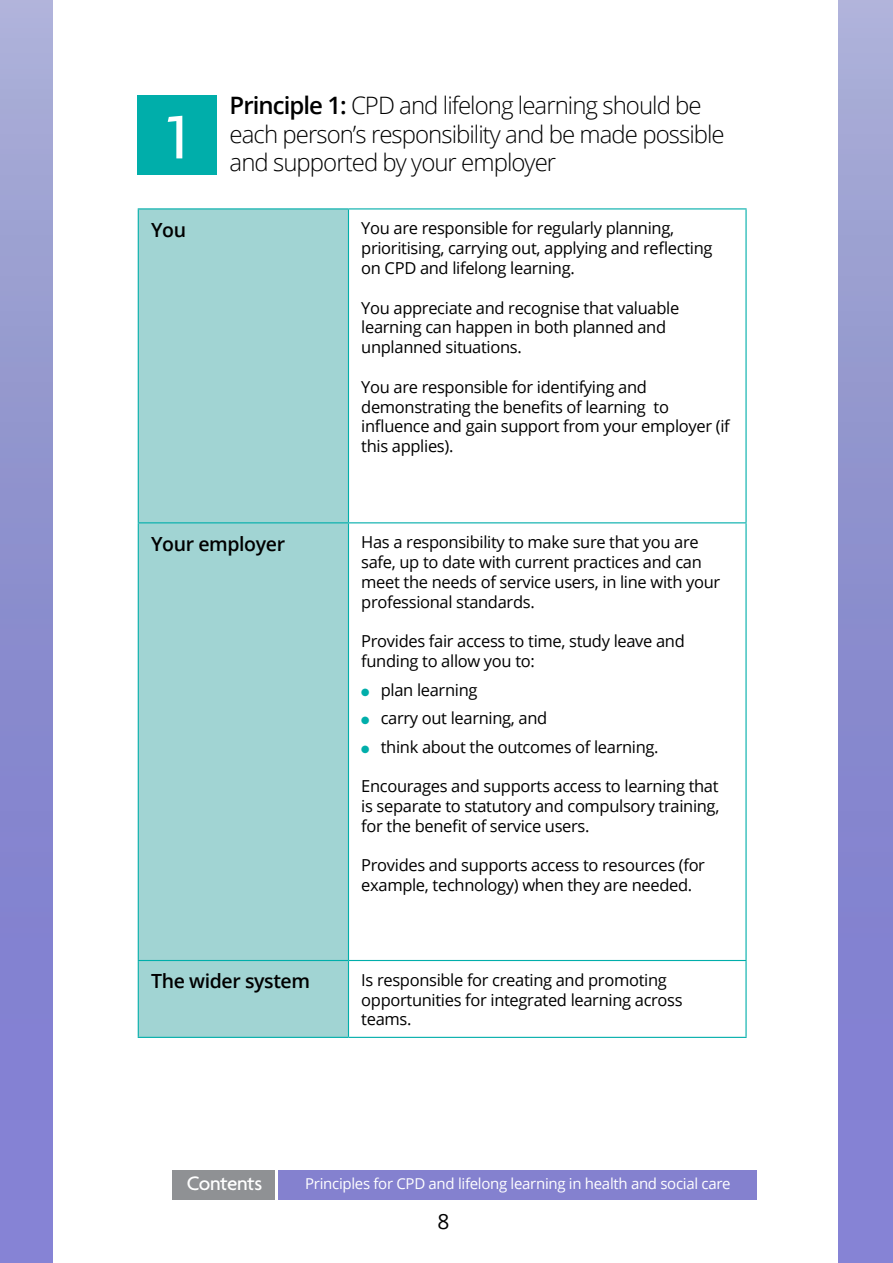
<style>
.page{position:relative;width:893px;height:1263px;background:#fff}
.page>*{position:absolute;margin:0;border:0;box-sizing:border-box;transform-origin:0 0}
.t1{font:500 65.7px "Agenda";color:#fff}
.t2{font:300 24px/28.5px "Open Sans";letter-spacing:-.04em;color:#000}
.t3{font:500 21px "Agenda";letter-spacing:-.02em;color:#fff}
.t4{font:21px "Open Sans";color:#000}
.t5{font:600 19.5px "Open Sans";letter-spacing:-.02em;color:#000}
.t6{font:16.5px/19.8px "Open Sans";letter-spacing:-.02em;color:#000}
.t7{font:15px "Open Sans";letter-spacing:-.02em;color:#fff}
.s1{font-weight:600}
.s2{color:#00aeaa}
</style>
<div class="page">
<div style="left:138px;top:96px;width:79px;height:79px;background:#00aeaa"></div>
<div style="left:139px;top:209px;width:209px;height:828px;background:#a1d4d3"></div>
<hr style="left:138px;top:208px;width:210px;height:1px;background:#00aeaa">
<hr style="left:138px;top:209px;width:1px;height:313px;background:#00aeaa">
<hr style="left:348px;top:208px;width:399px;height:1px;background:#00aeaa">
<hr style="left:348px;top:209px;width:1px;height:313px;background:#00aeaa">
<hr style="left:745px;top:209px;width:2px;height:313px;background:#00aeaa">
<hr style="left:138px;top:522px;width:210px;height:1px;background:#00aeaa">
<hr style="left:138px;top:523px;width:1px;height:437px;background:#00aeaa">
<hr style="left:348px;top:522px;width:399px;height:1px;background:#00aeaa">
<hr style="left:348px;top:523px;width:1px;height:437px;background:#00aeaa">
<hr style="left:745px;top:523px;width:2px;height:437px;background:#00aeaa">
<hr style="left:138px;top:960px;width:210px;height:1px;background:#00aeaa">
<hr style="left:138px;top:961px;width:1px;height:76px;background:#00aeaa">
<hr style="left:348px;top:960px;width:399px;height:1px;background:#00aeaa">
<hr style="left:348px;top:961px;width:1px;height:76px;background:#00aeaa">
<hr style="left:745px;top:961px;width:2px;height:76px;background:#00aeaa">
<hr style="left:138px;top:1037px;width:210px;height:1px;background:#00aeaa">
<hr style="left:348px;top:1037px;width:399px;height:1px;background:#00aeaa">
<div style="left:0;top:0;width:53px;height:1263px;background:linear-gradient(to bottom,#a4aad2,#7b78d0)"></div>
<div style="left:839px;top:0;width:54px;height:1263px;background:linear-gradient(to bottom,#a4aad2,#7b78d0)"></div>
<div style="left:279px;top:1170px;width:478px;height:29px;background:#8481cf"></div>
<div style="left:172px;top:1170px;width:102px;height:29px;background:#8f9194"></div>
<h1 class="t1" style="left:167px;top:97px;width:23px">1</h1>
<h2 class="t2" style="left:230px;top:90px;width:497px"><span class="s1">Principle 1:</span> CPD and lifelong learning should be each person’s responsibility and be made possible and supported by your employer</h2>
<p class="t5" style="left:151px;top:216px;width:37px">You</p>
<p class="t6" style="left:361px;top:218px;width:353px">You are responsible for regularly planning, prioritising, carrying out, applying and reflecting on CPD and lifelong learning.</p>
<p class="t6" style="left:361px;top:297px;width:320px">You appreciate and recognise that valuable learning can happen in both planned and unplanned situations.</p>
<p class="t6" style="left:361px;top:376px;width:370px">You are responsible for identifying and demonstrating the benefits of learning to influence and gain support from your employer (if this applies).</p>
<p class="t5" style="left:151px;top:530px;width:136px">Your employer</p>
<p class="t6" style="left:361px;top:532px;width:360px">Has a responsibility to make sure that you are safe, up to date with current practices and can meet the needs of service users, in line with your professional standards.</p>
<p class="t6" style="left:361px;top:631px;width:325px">Provides fair access to time, study leave and funding to allow you to:</p>
<p class="t6" style="left:361px;top:679px;width:118px"><span class="s2">●</span> plan learning</p>
<p class="t6" style="left:361px;top:708px;width:188px"><span class="s2">●</span> carry out learning, and</p>
<p class="t6" style="left:361px;top:736px;width:299px"><span class="s2">●</span> think about the outcomes of learning.</p>
<p class="t6" style="left:361px;top:776px;width:360px;text-align:justify">Encourages and supports access to learning that is separate to statutory and compulsory training, for the benefit of service users.</p>
<p class="t6" style="left:361px;top:855px;width:345px">Provides and supports access to resources (for example, technology) when they are needed.</p>
<p class="t5" style="left:151px;top:968px;width:161px">The wider system</p>
<p class="t6" style="left:361px;top:969px;width:323px">Is responsible for creating and promoting opportunities for integrated learning across teams.</p>
<p class="t3" style="left:187px;top:1170px;width:77px">Contents</p>
<p class="t7" style="left:305px;top:1174px;width:427px">Principles for CPD and lifelong learning in health and social care</p>
<p class="t4" style="left:438px;top:1207px;width:14px">8</p>
</div>
